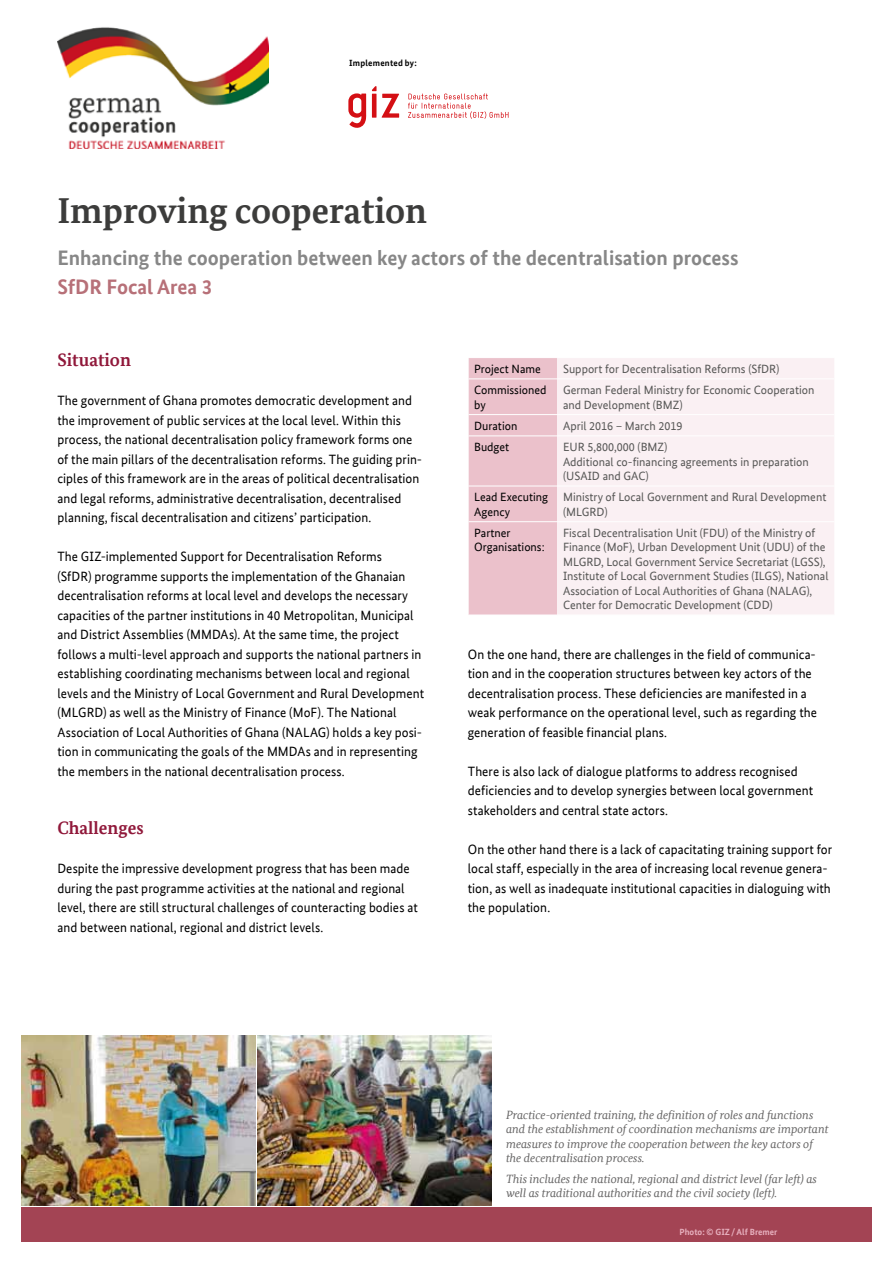
<style>
.page{position:relative;width:893px;height:1263px;background:#fff}
.page>*{position:absolute;margin:0;border:0;box-sizing:border-box;transform-origin:0 0}
.t1{font:700 36px "Bundes Serif Office";color:#3c3c3b}
.t2{font:700 21px "Bundes Sans Office";color:#878787}
.t3{font:700 21px "Bundes Sans Office";color:#b77078}
.t4{font:700 18px "Bundes Serif Office";color:#90183a}
.t5{font:13.5px/19.5px "Bundes Sans Office";letter-spacing:.005em;color:#000}
.t6{font:12px/14.4px "Bundes Sans Office";color:#575756}
.t7{font:italic 12px/14.4px "Bundes Serif Office";color:#646363}
.t8{font:12px/14.4px "Bundes Sans Office";color:#000}
.t9{font:700 9px "Bundes Sans Office";color:#e7b0be}
.t10{font:700 9px "Bundes Sans Office";letter-spacing:.025em;color:#000}
</style>
<div class="page">
<img style="left:257px;top:1035px;width:234px;height:170px">
<img style="left:21px;top:1035px;width:234px;height:170px">
<svg style="left:348px;top:93px;width:18px;height:35px"></svg>
<svg style="left:372px;top:86px;width:27px;height:32px"></svg>
<svg style="left:408px;top:94px;width:100px;height:25px"></svg>
<div style="left:21px;top:1208px;width:851px;height:34px;background:#a34454"></div>
<img style="left:57px;top:27px;width:211px;height:121px">
<div style="left:557px;top:358px;width:277px;height:256px;background:#faf0f3"></div>
<div style="left:468px;top:358px;width:89px;height:257px;background:#ebc1cb"></div>
<hr style="left:468px;top:436px;width:1px;height:50px;background:#fff">
<hr style="left:468px;top:486px;width:1px;height:36px;background:#fff">
<hr style="left:468px;top:522px;width:1px;height:93px;background:#fff">
<hr style="left:468px;top:378px;width:89px;height:1px;background:#fff">
<hr style="left:557px;top:378px;width:277px;height:1px;background:#fff">
<hr style="left:468px;top:414px;width:89px;height:1px;background:#fff">
<hr style="left:557px;top:414px;width:277px;height:1px;background:#fff">
<hr style="left:468px;top:521px;width:89px;height:1px;background:#fff">
<hr style="left:557px;top:521px;width:277px;height:1px;background:#fff">
<hr style="left:468px;top:435px;width:89px;height:1px;background:#fff">
<hr style="left:557px;top:435px;width:277px;height:1px;background:#fff">
<hr style="left:468px;top:486px;width:89px;height:1px;background:#fff">
<hr style="left:557px;top:486px;width:277px;height:1px;background:#fff">
<p class="t10" style="left:349px;top:58px;width:69px">Implemented by:</p>
<h1 class="t1" style="left:57px;top:189px;width:371px">Improving cooperation</h1>
<h2 class="t2" style="left:57px;top:246px;width:683px">Enhancing the cooperation between key actors of the decentralisation process</h2>
<h2 class="t3" style="left:57px;top:274px;width:156px">SfDR Focal Area 3</h2>
<h3 class="t4" style="left:57px;top:349px;width:75px">Situation</h3>
<p class="t5" style="left:57px;top:391px;width:366px">The government of Ghana promotes democratic development and the improvement of public services at the local level. Within this process, the national decentralisation policy framework forms one of the main pillars of the decentralisation reforms. The guiding prin&shy;ciples of this framework are in the areas of political decentralisation and legal reforms, administrative decentralisation, decentralised planning, fiscal decentralisation and citizens’ participation.</p>
<p class="t5" style="left:57px;top:547px;width:368px">The GIZ-implemented Support for Decentralisation Reforms<br>(SfDR) programme supports the implementation of the Ghanaian decentralisation reforms at local level and develops the necessary capacities of the partner institutions in 40 Metropolitan, Municipal and District Assemblies (MMDAs). At the same time, the project follows a multi-level approach and supports the national partners in establishing coordinating mechanisms between local and regional levels and the Ministry of Local Government and Rural Development (MLGRD) as well as the Ministry of Finance (MoF). The National Association of Local Authorities of Ghana (NALAG) holds a key posi&shy;tion in communicating the goals of the MMDAs and in representing the members in the national decentralisation process.</p>
<h3 class="t4" style="left:57px;top:817px;width:88px">Challenges</h3>
<p class="t5" style="left:57px;top:859px;width:362px">Despite the impressive development progress that has been made during the past programme activities at the national and regional level, there are still structural challenges of counteracting bodies at and between national, regional and district levels.</p>
<p class="t8" style="left:474px;top:362px;width:68px">Project Name</p>
<p class="t6" style="left:563px;top:362px;width:218px">Support for Decentralisation Reforms (SfDR)</p>
<p class="t8" style="left:474px;top:383px;width:74px">Commissioned by</p>
<p class="t6" style="left:563px;top:383px;width:253px">German Federal Ministry for Economic Cooperation and Development (BMZ)</p>
<p class="t8" style="left:474px;top:419px;width:45px">Duration</p>
<p class="t6" style="left:563px;top:419px;width:121px">April 2016 – March 2019</p>
<p class="t8" style="left:474px;top:440px;width:37px">Budget</p>
<p class="t6" style="left:563px;top:440px;width:247px">EUR 5,800,000 (BMZ)<br>Additional co-financing agreements in preparation (USAID and GAC)</p>
<p class="t8" style="left:474px;top:490px;width:75px">Lead Executing<br>Agency</p>
<p class="t6" style="left:563px;top:490px;width:265px">Ministry of Local Government and Rural Development (MLGRD)</p>
<p class="t8" style="left:474px;top:526px;width:72px">Partner<br>Organisations:</p>
<p class="t6" style="left:563px;top:526px;width:267px">Fiscal Decentralisation Unit (FDU) of the Ministry of Finance (MoF), Urban Development Unit (UDU) of the MLGRD, Local Government Service Secretariat (LGSS), Institute of Local Government Studies (ILGS), National Association of Local Authorities of Ghana (NALAG), Center for Democratic Development (CDD)</p>
<p class="t5" style="left:468px;top:644px;width:351px">On the one hand, there are challenges in the field of communica&shy;tion and in the cooperation structures between key actors of the decentralisation process. These deficiencies are manifested in a weak performance on the operational level, such as regarding the generation of feasible financial plans.</p>
<p class="t5" style="left:468px;top:761px;width:347px">There is also lack of dialogue platforms to address recognised deficiencies and to develop synergies between local government stakeholders and central state actors.</p>
<p class="t5" style="left:468px;top:839px;width:366px">On the other hand there is a lack of capacitating training support for local staff, especially in the area of increasing local revenue genera&shy;tion, as well as inadequate institutional capacities in dialoguing with the population.</p>
<p class="t7" style="left:506px;top:1107px;width:324px">Practice-oriented training, the definition of roles and functions and the establishment of coordination mechanisms are important measures to improve the cooperation between the key actors of the decentralisation process.</p>
<p class="t7" style="left:506px;top:1171px;width:312px">This includes the national, regional and district level (far left) as well as traditional authorities and the civil society (left).</p>
<p class="t9" style="left:679px;top:1226px;width:99px">Photo: © GIZ/ Alf Bremer</p>
</div>
